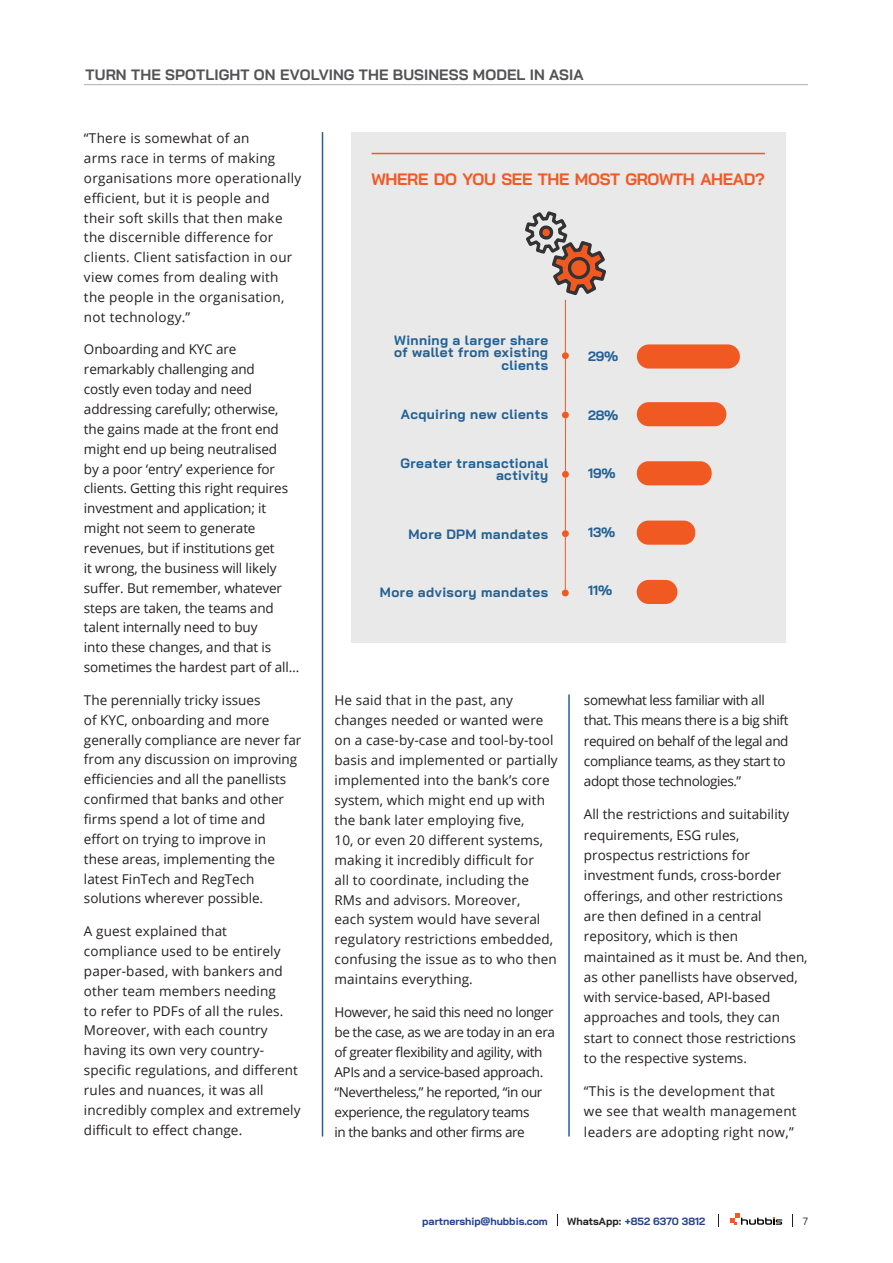
<style>
.page{position:relative;width:893px;height:1263px;background:#fff}
.page>*{position:absolute;margin:0;border:0;box-sizing:border-box;transform-origin:0 0}
.t1{font:700 16.5px "Bai Jamjuree";letter-spacing:-.02em;color:#f15925}
.t2{font:700 15px "Bai Jamjuree";letter-spacing:.005em;color:#535355}
.t3{font:13.5px/19.8px "Open Sans";color:#231f20}
.t4{font:13.5px/20px "Open Sans";letter-spacing:-.03em;color:#231f20}
.t5{font:13.5px/19.8px "Open Sans";letter-spacing:.02em;color:#231f20}
.t6{font:700 13.5px/12.8px "Bai Jamjuree";letter-spacing:.03em;color:#236195;text-align:right}
.t7{font:700 10.5px "Bai Jamjuree";color:#24418f}
.t8{font:10.5px "Bai Jamjuree";color:#231f20}
.s1{color:#231f20}
</style>
<div class="page">
<hr style="left:322px;top:132px;width:1px;height:1004px;background:#236195">
<hr style="left:568px;top:694px;width:2px;height:442px;background:#236195">
<svg style="left:730px;top:1213px;width:52px;height:12px"></svg>
<svg style="left:718px;top:1214px;width:1px;height:13px"></svg>
<svg style="left:792px;top:1214px;width:1px;height:13px"></svg>
<hr style="left:84px;top:84px;width:724px;height:1px;background:#adaeae">
<div style="left:351px;top:132px;width:435px;height:510px;background:#e9e9e9"></div>
<hr style="left:372px;top:153px;width:393px;height:1px;background:#f15925">
<div style="left:562px;top:352px;width:7px;height:7px;background:#f15923;border-radius:50%"></div>
<hr style="left:565px;top:300px;width:1px;height:52px;background:#f15923">
<div style="left:562px;top:412px;width:7px;height:6px;background:#f15923;border-radius:50%"></div>
<hr style="left:565px;top:359px;width:1px;height:53px;background:#f15923">
<div style="left:562px;top:471px;width:7px;height:7px;background:#f15923;border-radius:50%"></div>
<hr style="left:565px;top:418px;width:1px;height:53px;background:#f15923">
<div style="left:637px;top:344px;width:103px;height:25px;background:#f15923;border-radius:12px"></div>
<div style="left:637px;top:402px;width:89px;height:24px;background:#f15923;border-radius:12px"></div>
<div style="left:637px;top:461px;width:75px;height:24px;background:#f15923;border-radius:12px"></div>
<div style="left:562px;top:530px;width:7px;height:7px;background:#f15923;border-radius:50%"></div>
<hr style="left:565px;top:478px;width:1px;height:52px;background:#f15923">
<div style="left:637px;top:521px;width:58px;height:24px;background:#f15923;border-radius:12px"></div>
<svg style="left:525px;top:211px;width:81px;height:85px"></svg>
<div style="left:562px;top:589px;width:7px;height:7px;background:#f15923;border-radius:50%"></div>
<hr style="left:565px;top:537px;width:1px;height:52px;background:#f15923">
<div style="left:637px;top:580px;width:40px;height:24px;background:#f15923;border-radius:12px"></div>
<p class="t2" style="left:85px;top:66px;width:500px">TURN THE SPOTLIGHT ON EVOLVING THE BUSINESS MODEL IN ASIA</p>
<p class="t5" style="left:84px;top:128px;width:219px">“There is somewhat of an<br>arms race in terms of making organisations more operationally efficient, but it is people and their soft skills that then make the discernible difference for clients. Client satisfaction in our view comes from dealing with the people in the organisation, not technology.”</p>
<p class="t3" style="left:84px;top:339px;width:217px">Onboarding and KYC are remarkably challenging and<br>costly even today and need addressing carefully; otherwise, the gains made at the front end might end up being neutralised<br>by a poor ‘entry’ experience for clients. Getting this right requires investment and application; it might not seem to generate revenues, but if institutions get<br>it wrong, the business will likely suffer. But remember, whatever steps are taken, the teams and talent internally need to buy<br>into these changes, and that is sometimes the hardest part of all…</p>
<p class="t3" style="left:84px;top:690px;width:219px">The perennially tricky issues<br>of KYC, onboarding and more generally compliance are never far from any discussion on improving efficiencies and all the panellists confirmed that banks and other firms spend a lot of time and effort on trying to improve in these areas, implementing the latest FinTech and RegTech solutions wherever possible.</p>
<p class="t3" style="left:84px;top:921px;width:218px">A guest explained that compliance used to be entirely paper-based, with bankers and other team members needing<br>to refer to PDFs of all the rules.<br>Moreover, with each country having its own very country&shy;specific regulations, and different rules and nuances, it was all incredibly complex and extremely difficult to effect change.</p>
<p class="t1" style="left:371px;top:169px;width:395px">WHERE DO YOU SEE THE MOST GROWTH AHEAD?</p>
<p class="t6" style="left:394px;top:333px;width:156px">Winning a larger share of wallet from existing clients</p>
<p class="t6" style="left:401px;top:408px;width:149px">Acquiring new clients</p>
<p class="t6" style="left:400px;top:456px;width:149px">Greater transactional activity</p>
<p class="t6" style="left:408px;top:528px;width:141px">More DPM mandates</p>
<p class="t6" style="left:380px;top:586px;width:170px">More advisory mandates</p>
<p class="t6" style="left:588px;top:350px;width:32px">29%</p>
<p class="t6" style="left:588px;top:409px;width:32px">28%</p>
<p class="t6" style="left:588px;top:467px;width:29px">19%</p>
<p class="t6" style="left:588px;top:526px;width:29px">13%</p>
<p class="t6" style="left:588px;top:584px;width:26px">11%</p>
<p class="t3" style="left:334px;top:690px;width:225px">He said that in the past, any changes needed or wanted were on a case-by-case and tool-by-tool basis and implemented or partially implemented into the bank’s core system, which might end up with the bank later employing five,<br>10, or even 20 different systems, making it incredibly difficult for<br>all to coordinate, including the<br>RMs and advisors. Moreover,<br>each system would have several regulatory restrictions embedded, confusing the issue as to who then maintains everything.</p>
<p class="t4" style="left:334px;top:1002px;width:222px">However, he said this need no longer be the case, as we are today in an era of greater flexibility and agility, with APIs and a service-based approach. “Nevertheless,” he reported, “in our experience, the regulatory teams<br>in the banks and other firms are</p>
<p class="t4" style="left:584px;top:690px;width:206px">somewhat less familiar with all that. This means there is a big shift required on behalf of the legal and compliance teams, as they start to adopt those technologies.”</p>
<p class="t3" style="left:584px;top:804px;width:225px;line-height:20.2px">All the restrictions and suitability requirements, ESG rules, prospectus restrictions for investment funds, cross-border offerings, and other restrictions<br>are then defined in a central repository, which is then maintained as it must be. And then, as other panellists have observed, with service-based, API-based approaches and tools, they can start to connect those restrictions to the respective systems.</p>
<p class="t5" style="left:584px;top:1081px;width:214px;line-height:20.2px">“This is the development that we see that wealth management leaders are adopting right now,”</p>
<p class="t7" style="left:422px;top:1215px;width:127px">partnership@hubbis.com</p>
<p class="t7" style="left:567px;top:1215px;width:139px"><span class="s1">WhatsApp:</span> +852 6370 3812</p>
<p class="t8" style="left:803px;top:1212px;width:7px">7</p>
</div>
